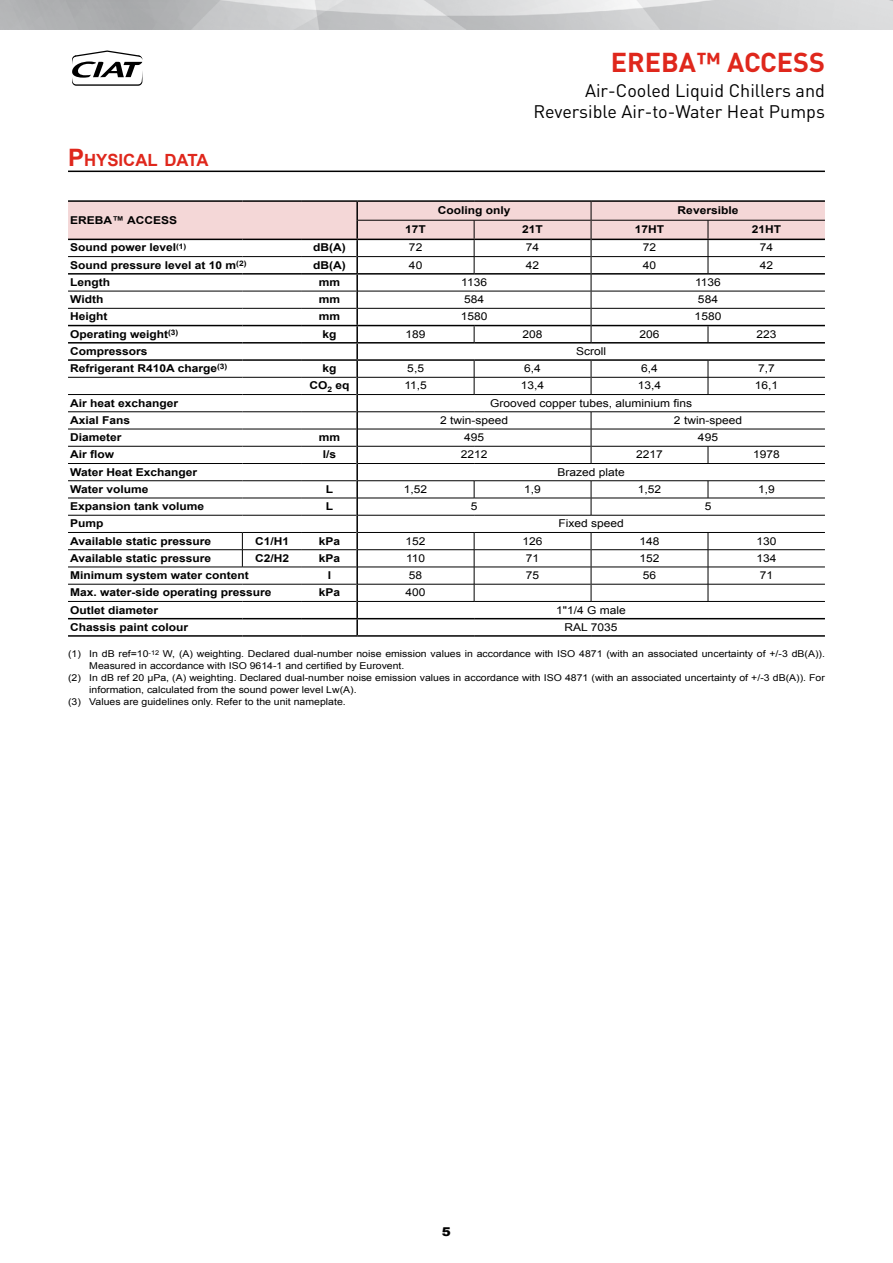
<style>
.page{position:relative;width:893px;height:1263px;background:#fff}
.page>*{position:absolute;margin:0;border:0;box-sizing:border-box;transform-origin:0 0}
.t1{font:700 27px "DIN Pro";color:#df271c}
.t2{font:18px/21.6px "DIN Pro";color:#000;text-align:right}
.t3{font:700 16.8px "Arial";color:#df271c}
.t4{font:900 12.15px "Arial";color:#000;scale:1.11 1}
.t5{font:700 10.8px "Arial";color:#000;scale:1.11 1}
.t6{font:10.8px "Arial";color:#000;scale:1.11 1}
.t7{font:9.45px "Arial";color:#000;scale:1.11 1}
.s1{font-size:24px}
</style>
<div class="page">
<svg style="left:72px;top:50px;width:71px;height:36px"></svg>
<hr style="left:68px;top:171px;width:757px;height:1px;background:#000">
<hr style="left:68px;top:200px;width:174px;height:2px;background:#000">
<hr style="left:242px;top:200px;width:60px;height:2px;background:#000">
<hr style="left:302px;top:200px;width:55px;height:2px;background:#000">
<hr style="left:357px;top:200px;width:117px;height:2px;background:#000">
<hr style="left:474px;top:200px;width:117px;height:2px;background:#000">
<hr style="left:591px;top:200px;width:117px;height:2px;background:#000">
<hr style="left:708px;top:200px;width:117px;height:2px;background:#000">
<hr style="left:68px;top:635px;width:174px;height:2px;background:#000">
<hr style="left:242px;top:635px;width:60px;height:2px;background:#000">
<hr style="left:302px;top:635px;width:55px;height:2px;background:#000">
<hr style="left:357px;top:635px;width:117px;height:2px;background:#000">
<hr style="left:474px;top:635px;width:117px;height:2px;background:#000">
<hr style="left:591px;top:635px;width:117px;height:2px;background:#000">
<hr style="left:708px;top:635px;width:117px;height:2px;background:#000">
<svg style="left:68px;top:201px;width:757px;height:434px"></svg>
<h1 class="t1" style="left:611px;top:44px;width:216px">EREBA™ ACCESS</h1>
<h3 class="t3" style="left:68px;top:149px;width:142px"><span class="s1">P</span> HYSICAL DATA</h3>
<p class="t5" style="left:70px;top:213px;width:98px">EREBA™ ACCESS</p>
<h2 class="t2" style="left:533px;top:79px;width:293px">Air-Cooled Liquid Chillers and<br>Reversible Air-to-Water Heat Pumps</h2>
<p class="t5" style="left:438px;top:203px;width:67px">Cooling only</p>
<p class="t5" style="left:678px;top:203px;width:56px">Reversible</p>
<p class="t5" style="left:405px;top:222px;width:20px">17T</p>
<p class="t5" style="left:522px;top:222px;width:20px">21T</p>
<p class="t5" style="left:635px;top:222px;width:28px">17HT</p>
<p class="t5" style="left:752px;top:222px;width:28px">21HT</p>
<p class="t5" style="left:70px;top:240px;width:106px">Sound power level<sup>(1)</sup></p>
<p class="t5" style="left:313px;top:240px;width:31px">dB(A)</p>
<p class="t6" style="left:409px;top:241px;width:14px">72</p>
<p class="t6" style="left:526px;top:241px;width:14px">74</p>
<p class="t6" style="left:643px;top:241px;width:14px">72</p>
<p class="t6" style="left:760px;top:241px;width:14px">74</p>
<p class="t5" style="left:70px;top:258px;width:160px">Sound pressure level at 10 m<sup>(2)</sup></p>
<p class="t5" style="left:313px;top:258px;width:31px">dB(A)</p>
<p class="t6" style="left:409px;top:258px;width:14px">40</p>
<p class="t6" style="left:526px;top:258px;width:14px">42</p>
<p class="t6" style="left:643px;top:258px;width:14px">40</p>
<p class="t6" style="left:760px;top:258px;width:14px">42</p>
<p class="t5" style="left:70px;top:275px;width:38px">Length</p>
<p class="t5" style="left:319px;top:275px;width:21px">mm</p>
<p class="t6" style="left:461px;top:275px;width:25px">1136</p>
<p class="t6" style="left:695px;top:275px;width:25px">1136</p>
<p class="t5" style="left:70px;top:292px;width:31px">Width</p>
<p class="t5" style="left:319px;top:292px;width:21px">mm</p>
<p class="t6" style="left:464px;top:292px;width:20px">584</p>
<p class="t6" style="left:698px;top:292px;width:20px">584</p>
<p class="t5" style="left:70px;top:309px;width:35px">Height</p>
<p class="t5" style="left:319px;top:309px;width:21px">mm</p>
<p class="t6" style="left:461px;top:310px;width:26px">1580</p>
<p class="t6" style="left:695px;top:310px;width:26px">1580</p>
<p class="t5" style="left:70px;top:327px;width:99px">Operating weight<sup>(3)</sup></p>
<p class="t5" style="left:323px;top:327px;width:14px">kg</p>
<p class="t6" style="left:406px;top:327px;width:20px">189</p>
<p class="t6" style="left:523px;top:327px;width:20px">208</p>
<p class="t6" style="left:639px;top:327px;width:20px">206</p>
<p class="t6" style="left:756px;top:327px;width:20px">223</p>
<p class="t5" style="left:70px;top:344px;width:71px">Compressors</p>
<p class="t6" style="left:576px;top:344px;width:29px">Scroll</p>
<p class="t5" style="left:70px;top:361px;width:143px">Refrigerant R410A charge<sup>(3)</sup></p>
<p class="t5" style="left:323px;top:361px;width:14px">kg</p>
<p class="t6" style="left:407px;top:361px;width:17px">5,5</p>
<p class="t6" style="left:524px;top:361px;width:17px">6,4</p>
<p class="t6" style="left:641px;top:361px;width:17px">6,4</p>
<p class="t6" style="left:758px;top:361px;width:17px">7,7</p>
<p class="t5" style="left:310px;top:378px;width:38px">CO<sub>2</sub> eq</p>
<p class="t6" style="left:404px;top:379px;width:22px">11,5</p>
<p class="t6" style="left:521px;top:379px;width:23px">13,4</p>
<p class="t6" style="left:638px;top:379px;width:23px">13,4</p>
<p class="t6" style="left:755px;top:379px;width:23px">16,1</p>
<p class="t5" style="left:70px;top:396px;width:99px">Air heat exchanger</p>
<p class="t6" style="left:490px;top:396px;width:184px">Grooved copper tubes, aluminium fins</p>
<p class="t5" style="left:70px;top:413px;width:56px">Axial Fans</p>
<p class="t6" style="left:440px;top:413px;width:63px">2 twin-speed</p>
<p class="t6" style="left:674px;top:413px;width:63px">2 twin-speed</p>
<p class="t5" style="left:70px;top:430px;width:48px">Diameter</p>
<p class="t5" style="left:319px;top:430px;width:21px">mm</p>
<p class="t6" style="left:464px;top:430px;width:20px">495</p>
<p class="t6" style="left:698px;top:430px;width:20px">495</p>
<p class="t5" style="left:70px;top:447px;width:41px">Air flow</p>
<p class="t5" style="left:323px;top:447px;width:14px">l/s</p>
<p class="t6" style="left:461px;top:447px;width:26px">2212</p>
<p class="t6" style="left:636px;top:447px;width:26px">2217</p>
<p class="t6" style="left:753px;top:447px;width:26px">1978</p>
<p class="t5" style="left:70px;top:465px;width:116px">Water Heat Exchanger</p>
<p class="t6" style="left:557px;top:465px;width:62px">Brazed plate</p>
<p class="t5" style="left:70px;top:482px;width:72px">Water volume</p>
<p class="t5" style="left:326px;top:482px;width:8px">L</p>
<p class="t6" style="left:404px;top:482px;width:23px">1,52</p>
<p class="t6" style="left:524px;top:482px;width:17px">1,9</p>
<p class="t6" style="left:638px;top:482px;width:23px">1,52</p>
<p class="t6" style="left:758px;top:482px;width:17px">1,9</p>
<p class="t5" style="left:70px;top:499px;width:122px">Expansion tank volume</p>
<p class="t5" style="left:326px;top:499px;width:8px">L</p>
<p class="t6" style="left:471px;top:499px;width:8px">5</p>
<p class="t6" style="left:705px;top:499px;width:8px">5</p>
<p class="t5" style="left:70px;top:516px;width:32px">Pump</p>
<p class="t6" style="left:558px;top:516px;width:60px">Fixed speed</p>
<p class="t5" style="left:70px;top:534px;width:128px">Available static pressure</p>
<p class="t5" style="left:255px;top:534px;width:32px">C1/H1</p>
<p class="t5" style="left:319px;top:534px;width:21px">kPa</p>
<p class="t6" style="left:406px;top:534px;width:20px">152</p>
<p class="t6" style="left:523px;top:534px;width:20px">126</p>
<p class="t6" style="left:639px;top:534px;width:20px">148</p>
<p class="t6" style="left:756px;top:534px;width:20px">130</p>
<p class="t5" style="left:70px;top:551px;width:128px">Available static pressure</p>
<p class="t5" style="left:255px;top:551px;width:32px">C2/H2</p>
<p class="t5" style="left:319px;top:551px;width:21px">kPa</p>
<p class="t6" style="left:406px;top:551px;width:19px">110</p>
<p class="t6" style="left:526px;top:551px;width:14px">71</p>
<p class="t6" style="left:639px;top:551px;width:20px">152</p>
<p class="t6" style="left:756px;top:551px;width:20px">134</p>
<p class="t5" style="left:70px;top:568px;width:162px">Minimum system water content</p>
<p class="t5" style="left:328px;top:568px;width:5px">l</p>
<p class="t6" style="left:409px;top:568px;width:14px">58</p>
<p class="t6" style="left:526px;top:568px;width:14px">75</p>
<p class="t6" style="left:643px;top:568px;width:14px">56</p>
<p class="t6" style="left:760px;top:568px;width:14px">71</p>
<p class="t5" style="left:70px;top:585px;width:183px">Max. water-side operating pressure</p>
<p class="t5" style="left:319px;top:585px;width:21px">kPa</p>
<p class="t6" style="left:406px;top:585px;width:20px">400</p>
<p class="t5" style="left:70px;top:602px;width:81px">Outlet diameter</p>
<p class="t6" style="left:556px;top:603px;width:64px">1"1/4 G male</p>
<p class="t5" style="left:70px;top:620px;width:108px">Chassis paint colour</p>
<p class="t6" style="left:565px;top:620px;width:49px">RAL 7035</p>
<p class="t7" style="left:68px;top:648px;width:683px">(1) In dB ref=10<sup>-12</sup> W, (A) weighting. Declared dual-number noise emission values in accordance with ISO 4871 (with an associated uncertainty of +/-3 dB(A)).</p>
<p class="t7" style="left:89px;top:660px;width:285px">Measured in accordance with ISO 9614-1 and certified by Eurovent.</p>
<p class="t7" style="left:68px;top:672px;width:683px">(2) In dB ref 20 μPa, (A) weighting. Declared dual-number noise emission values in accordance with ISO 4871 (with an associated uncertainty of +/-3 dB(A)). For</p>
<p class="t7" style="left:89px;top:684px;width:242px">information, calculated from the sound power level Lw(A).</p>
<p class="t7" style="left:68px;top:696px;width:252px">(3) Values are guidelines only. Refer to the unit nameplate.</p>
<p class="t4" style="left:442px;top:1223px;width:10px">5</p>
</div>
